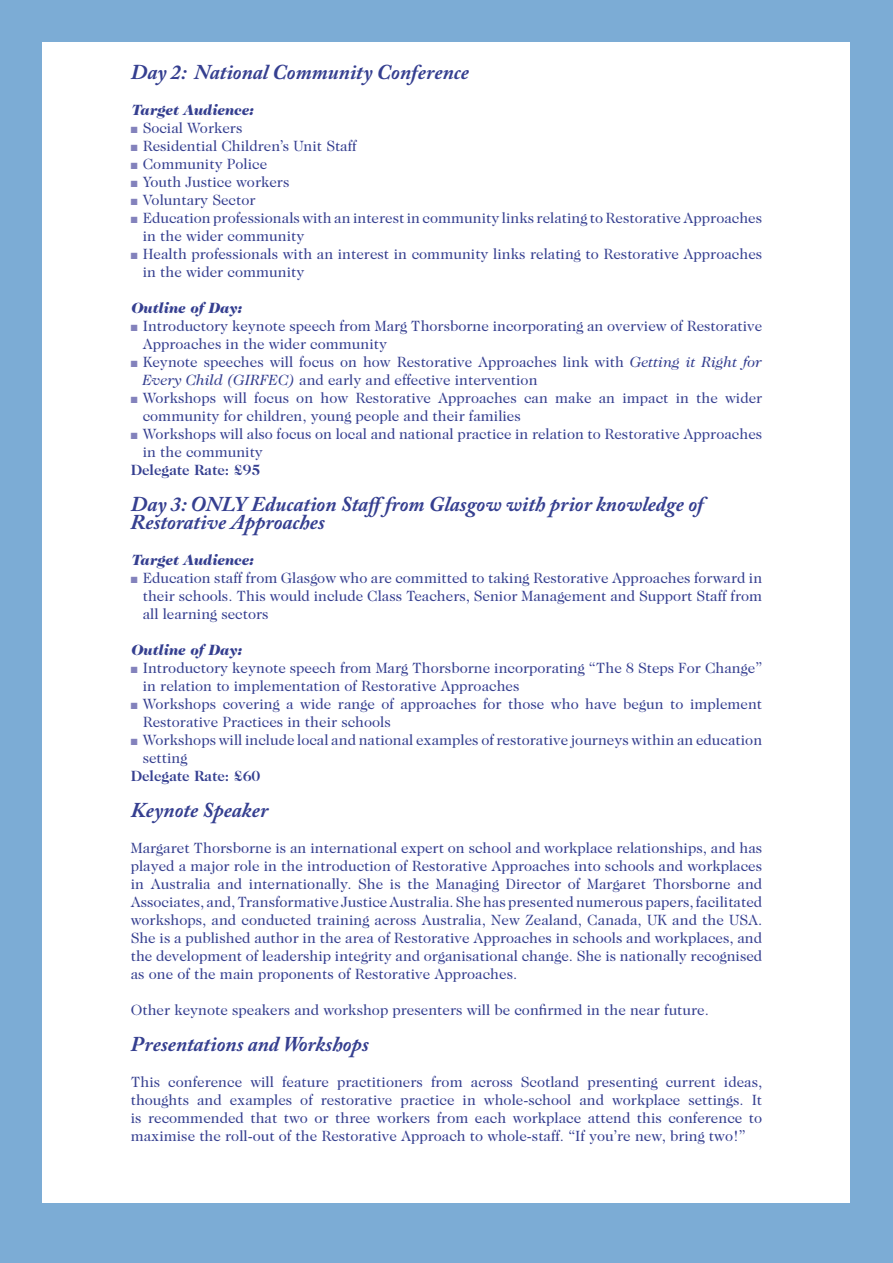
<style>
.page{position:relative;width:893px;height:1263px;background:#7cacd5}
.page>*{position:absolute;margin:0;border:0;box-sizing:border-box;transform-origin:0 0}
.t1{font:italic 700 21px/18px "Adobe Caslon Pro";color:#353f90}
.t2{font:15px/18px "Caslon Two Twenty Four";color:#353f90}
.t3{font:italic 900 15px "Caslon Two Twenty Four";color:#353f90}
.t4{font:700 15px "Caslon Two Twenty Four";color:#353f90}
.s1{color:#8382bc}
.s2{font-style:italic}
</style>
<div class="page">
<div style="left:43px;top:43px;width:807px;height:1160px;background:#fff"></div>
<h1 class="t1" style="left:131px;top:63px;width:340px">Day 2: National Community Conference</h1>
<p class="t3" style="left:131px;top:101px;width:124px">Target Audience:</p>
<p class="t2" style="left:131px;top:119px;width:113px"><span class="s1">■</span> Social Workers</p>
<p class="t2" style="left:131px;top:137px;width:227px"><span class="s1">■</span> Residential Children’s Unit Staff</p>
<p class="t2" style="left:131px;top:155px;width:138px"><span class="s1">■</span> Community Police</p>
<p class="t2" style="left:131px;top:173px;width:160px"><span class="s1">■</span> Youth Justice workers</p>
<p class="t2" style="left:131px;top:191px;width:126px"><span class="s1">■</span> Voluntary Sector</p>
<p class="t2" style="left:143px;top:209px;width:621px;text-indent:-12px"><span class="s1">■</span> Education professionals with an interest in community links relating to Restorative Approaches in the wider community</p>
<p class="t2" style="left:143px;top:245px;width:621px;text-indent:-12px"><span class="s1">■</span> Health professionals with an interest in community links relating to Restorative Approaches in the wider community</p>
<p class="t3" style="left:131px;top:299px;width:112px">Outline of Day:</p>
<p class="t2" style="left:143px;top:317px;width:621px;text-indent:-12px"><span class="s1">■</span> Introductory keynote speech from Marg Thorsborne incorporating an overview of Restorative<br>Approaches in the wider community</p>
<p class="t2" style="left:143px;top:353px;width:621px;text-indent:-12px"><span class="s1">■</span> Keynote speeches will focus on how Restorative Approaches link with <span class="s2">Getting it Right for<br>Every Child (GIRFEC)</span> and early and effective intervention</p>
<p class="t2" style="left:143px;top:389px;width:621px;text-indent:-12px"><span class="s1">■</span> Workshops will focus on how Restorative Approaches can make an impact in the wider community for children, young people and their families</p>
<p class="t2" style="left:143px;top:425px;width:621px;text-indent:-12px"><span class="s1">■</span> Workshops will also focus on local and national practice in relation to Restorative Approaches in the community</p>
<p class="t4" style="left:131px;top:461px;width:131px">Delegate Rate: £95</p>
<h1 class="t1" style="left:131px;top:495px;width:574px">Day 3: ONLY Education Stafffrom Glasgow with prior knowledge of<br>Restorative Approaches</h1>
<p class="t3" style="left:131px;top:551px;width:124px">Target Audience:</p>
<p class="t2" style="left:143px;top:569px;width:621px;text-align:justify;text-indent:-12px"><span class="s1">■</span> Education staff from Glasgow who are committed to taking Restorative Approaches forward in their schools. This would include Class Teachers, Senior Management and Support Staff from all learning sectors</p>
<p class="t3" style="left:131px;top:641px;width:112px">Outline of Day:</p>
<p class="t2" style="left:143px;top:659px;width:621px;text-indent:-12px"><span class="s1">■</span> Introductory keynote speech from Marg Thorsborne incorporating “The 8 Steps For Change” in relation to implementation of Restorative Approaches</p>
<p class="t2" style="left:143px;top:695px;width:621px;text-indent:-12px"><span class="s1">■</span> Workshops covering a wide range of approaches for those who have begun to implement<br>Restorative Practices in their schools</p>
<p class="t2" style="left:143px;top:731px;width:621px;text-indent:-12px"><span class="s1">■</span> Workshops will include local and national examples of restorative journeys within an education setting</p>
<p class="t4" style="left:131px;top:767px;width:131px">Delegate Rate: £60</p>
<h1 class="t1" style="left:131px;top:801px;width:139px">Keynote Speaker</h1>
<p class="t2" style="left:131px;top:839px;width:633px;text-align:justify">Margaret Thorsborne is an international expert on school and workplace relationships, and has played a major role in the introduction of Restorative Approaches into schools and workplaces in Australia and internationally. She is the Managing Director of Margaret Thorsborne and Associates, and, Transformative Justice Australia. She has presented numerous papers, facilitated workshops, and conducted training across Australia, New Zealand, Canada, UK and the USA.<br>She is a published author in the area of Restorative Approaches in schools and workplaces, and the development of leadership integrity and organisational change. She is nationally recognised as one of the main proponents of Restorative Approaches.</p>
<p class="t2" style="left:131px;top:1001px;width:580px">Other keynote speakers and workshop presenters will be confirmed in the near future.</p>
<h1 class="t1" style="left:131px;top:1035px;width:240px">Presentations and Workshops</h1>
<p class="t2" style="left:131px;top:1073px;width:633px;text-align:justify">This conference will feature practitioners from across Scotland presenting current ideas, thoughts and examples of restorative practice in whole-school and workplace settings. It is recommended that two or three workers from each workplace attend this conference to maximise the roll-out of the Restorative Approach to whole-staff. “If you’re new, bring two!”</p>
</div>
